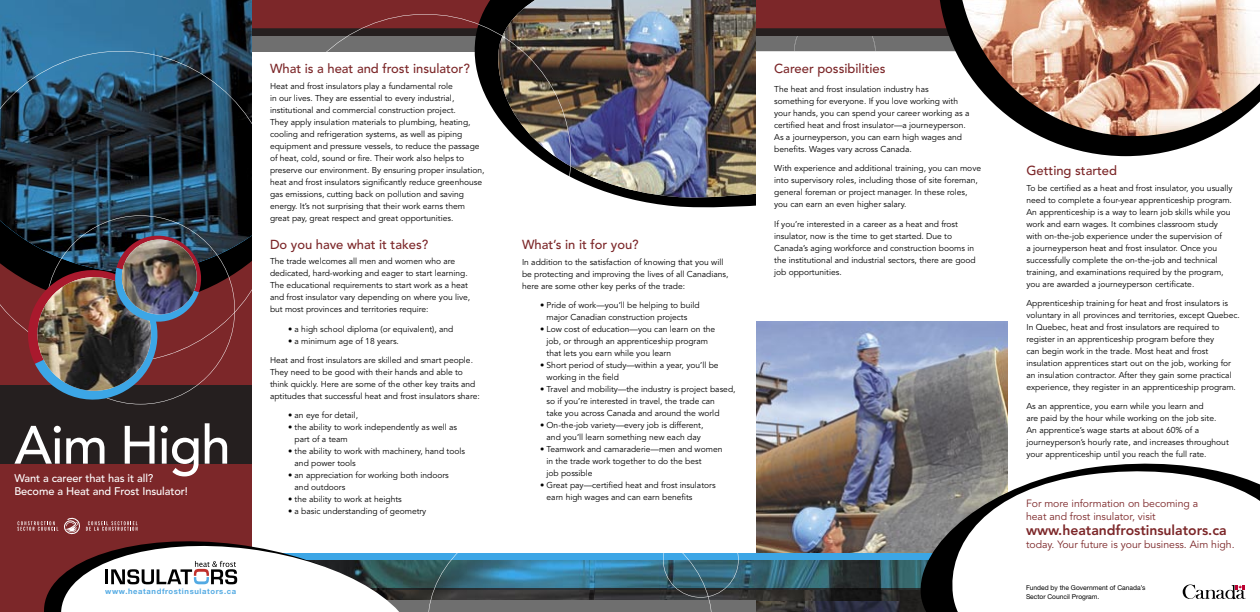
<style>
.page{position:relative;width:1260px;height:612px;background:#fff}
.page>*{position:absolute;margin:0;border:0;box-sizing:border-box;transform-origin:0 0}
.t1{font:500 53.4px "Avenir";letter-spacing:-.02em;color:#fff}
.t2{font:800 14px "Avenir";color:#7c2729}
.t3{font:500 13px "Avenir";color:#7c2729}
.t4{font:500 11px/12.9px "Avenir";letter-spacing:-.01em;color:#fff}
.t5{font:10.5px/13px "Avenir";color:#7c2729}
.t6{font:8.5px/12px "Avenir";color:#000}
.t7{font:700 7.6px "Helvetica Neue";letter-spacing:.08em;color:#53aae3}
.t8{font:6.7px/8.4px "Helvetica Neue";color:#000}
</style>
<div class="page">
<img style="left:756px;top:321px;width:252px;height:187px">
<div style="left:0;top:229px;width:252px;height:383px;background:#7c2729"></div>
<img style="left:0;top:0;width:252px;height:51px">
<div style="left:0;top:385px;width:252px;height:79px;background:#251f1f"></div>
<svg style="left:0;top:51px;width:252px;height:274px"></svg>
<svg style="left:46px;top:215px;width:189px;height:163px"></svg>
<img style="left:19px;top:231px;width:187px;height:174px">
<img style="left:122px;top:240px;width:75px;height:74px">
<svg style="left:915px;top:453px;width:93px;height:55px"></svg>
<svg style="left:947px;top:461px;width:313px;height:133px"></svg>
<div style="left:252px;top:0;width:1008px;height:36px;background:#7c2729"></div>
<svg style="left:252px;top:28px;width:686px;height:24px"></svg>
<svg style="left:482px;top:0;width:357px;height:208px"></svg>
<img style="left:498px;top:0;width:258px;height:199px">
<svg style="left:938px;top:0;width:274px;height:156px"></svg>
<img style="left:958px;top:0;width:302px;height:136px">
<svg style="left:279px;top:14px;width:292px;height:194px"></svg>
<svg style="left:17px;top:508px;width:1126px;height:104px"></svg>
<svg style="left:1183px;top:585px;width:63px;height:14px"></svg>
<h1 class="t1" style="left:14px;top:414px;width:218px">Aim High</h1>
<p class="t4" style="left:14px;top:472px;width:175px">Want a career that has it all?<br>Become a Heat and Frost Insulator!</p>
<p class="t7" style="left:105px;top:586px;width:132px">www.heatandfrostinsulators.ca</p>
<h3 class="t3" style="left:270px;top:61px;width:201px">What is a heat and frost insulator?</h3>
<p class="t6" style="left:270px;top:80px;width:216px">Heat and frost insulators play a fundamental role<br>in our lives. They are essential to every industrial, institutional and commercial construction project.<br>They apply insulation materials to plumbing, heating, cooling and refrigeration systems, as well as piping equipment and pressure vessels, to reduce the passage of heat, cold, sound or fire. Their work also helps to preserve our environment. By ensuring proper insulation, heat and frost insulators significantly reduce greenhouse gas emissions, cutting back on pollution and saving energy. It’s not surprising that their work earns them great pay, great respect and great opportunities.</p>
<h3 class="t3" style="left:270px;top:237px;width:160px">Do you have what it takes?</h3>
<p class="t6" style="left:270px;top:256px;width:202px">The trade welcomes all men and women who are dedicated, hard-working and eager to start learning.<br>The educational requirements to start work as a heat and frost insulator vary depending on where you live, but most provinces and territories require:</p>
<p class="t6" style="left:288px;top:323px;width:167px">• a high school diploma (or equivalent), and</p>
<p class="t6" style="left:288px;top:335px;width:113px">• a minimum age of 18 years.</p>
<p class="t6" style="left:270px;top:354px;width:211px">Heat and frost insulators are skilled and smart people.<br>They need to be good with their hands and able to think quickly. Here are some of the other key traits and aptitudes that successful heat and frost insulators share:</p>
<p class="t6" style="left:288px;top:409px;width:72px">• an eye for detail,</p>
<p class="t6" style="left:295px;top:421px;width:164px;text-indent:-7px">• the ability to work independently as well as part of a team</p>
<p class="t6" style="left:295px;top:445px;width:172px;text-indent:-7px">• the ability to work with machinery, hand tools and power tools</p>
<p class="t6" style="left:295px;top:469px;width:156px;text-indent:-7px">• an appreciation for working both indoors and outdoors</p>
<p class="t6" style="left:288px;top:493px;width:115px">• the ability to work at heights</p>
<p class="t6" style="left:288px;top:505px;width:140px">• a basic understanding of geometry</p>
<h3 class="t3" style="left:522px;top:237px;width:118px">What’s in it for you?</h3>
<p class="t6" style="left:522px;top:256px;width:208px">In addition to the satisfaction of knowing that you will be protecting and improving the lives of all Canadians, here are some other key perks of the trade:</p>
<p class="t6" style="left:547px;top:299px;width:155px;text-indent:-7px">• Pride of work—you’ll be helping to build major Canadian construction projects</p>
<p class="t6" style="left:547px;top:323px;width:170px;text-indent:-7px">• Low cost of education—you can learn on the job, or through an apprenticeship program that lets you earn while you learn</p>
<p class="t6" style="left:547px;top:359px;width:174px;text-indent:-7px">• Short period of study—within a year, you’ll be working in the field</p>
<p class="t6" style="left:547px;top:383px;width:190px;text-indent:-7px">• Travel and mobility—the industry is project based, so if you’re interested in travel, the trade can<br>take you across Canada and around the world</p>
<p class="t6" style="left:540px;top:419px;width:165px;text-align:center">• On-the-job variety—every job is different, and you’ll learn something new each day</p>
<p class="t6" style="left:547px;top:443px;width:177px;text-indent:-7px">• Teamwork and camaraderie—men and women in the trade work together to do the best<br>job possible</p>
<p class="t6" style="left:547px;top:479px;width:171px;text-indent:-7px">• Great pay—certified heat and frost insulators earn high wages and can earn benefits</p>
<h3 class="t3" style="left:774px;top:61px;width:113px">Career possibilities</h3>
<p class="t6" style="left:774px;top:83px;width:197px">The heat and frost insulation industry has something for everyone. If you love working with your hands, you can spend your career working as a certified heat and frost insulator—a journeyperson.<br>As a journeyperson, you can earn high wages and benefits. Wages vary across Canada.</p>
<p class="t6" style="left:774px;top:163px;width:208px">With experience and additional training, you can move into supervisory roles, including those of site foreman, general foreman or project manager. In these roles, you can earn an even higher salary.</p>
<p class="t6" style="left:774px;top:218px;width:203px">If you’re interested in a career as a heat and frost insulator, now is the time to get started. Due to Canada’s aging workforce and construction booms in the institutional and industrial sectors, there are good job opportunities.</p>
<h3 class="t3" style="left:1026px;top:163px;width:92px">Getting started</h3>
<p class="t6" style="left:1026px;top:182px;width:208px">To be certified as a heat and frost insulator, you usually need to complete a four-year apprenticeship program.<br>An apprenticeship is a way to learn job skills while you work and earn wages. It combines classroom study with on-the-job experience under the supervision of<br>a journeyperson heat and frost insulator. Once you successfully complete the on-the-job and technical training, and examinations required by the program, you are awarded a journeyperson certificate.</p>
<p class="t6" style="left:1026px;top:297px;width:215px">Apprenticeship training for heat and frost insulators is voluntary in all provinces and territories, except Quebec.<br>In Quebec, heat and frost insulators are required to register in an apprenticeship program before they<br>can begin work in the trade. Most heat and frost insulation apprentices start out on the job, working for an insulation contractor. After they gain some practical experience, they register in an apprenticeship program.</p>
<p class="t6" style="left:1026px;top:400px;width:204px">As an apprentice, you earn while you learn and<br>are paid by the hour while working on the job site.<br>An apprentice’s wage starts at about 60% of a journeyperson’s hourly rate, and increases throughout your apprenticeship until you reach the full rate.</p>
<p class="t5" style="left:1026px;top:498px;width:174px">For more information on becoming a heat and frost insulator, visit</p>
<h2 class="t2" style="left:1026px;top:522px;width:202px">www.heatandfrostinsulators.ca</h2>
<p class="t5" style="left:1026px;top:539px;width:210px">today. Your future is your business. Aim high.</p>
<p class="t8" style="left:1026px;top:584px;width:121px">Funded by the Government of Canada’s<br>Sector Council Program.</p>
</div>
